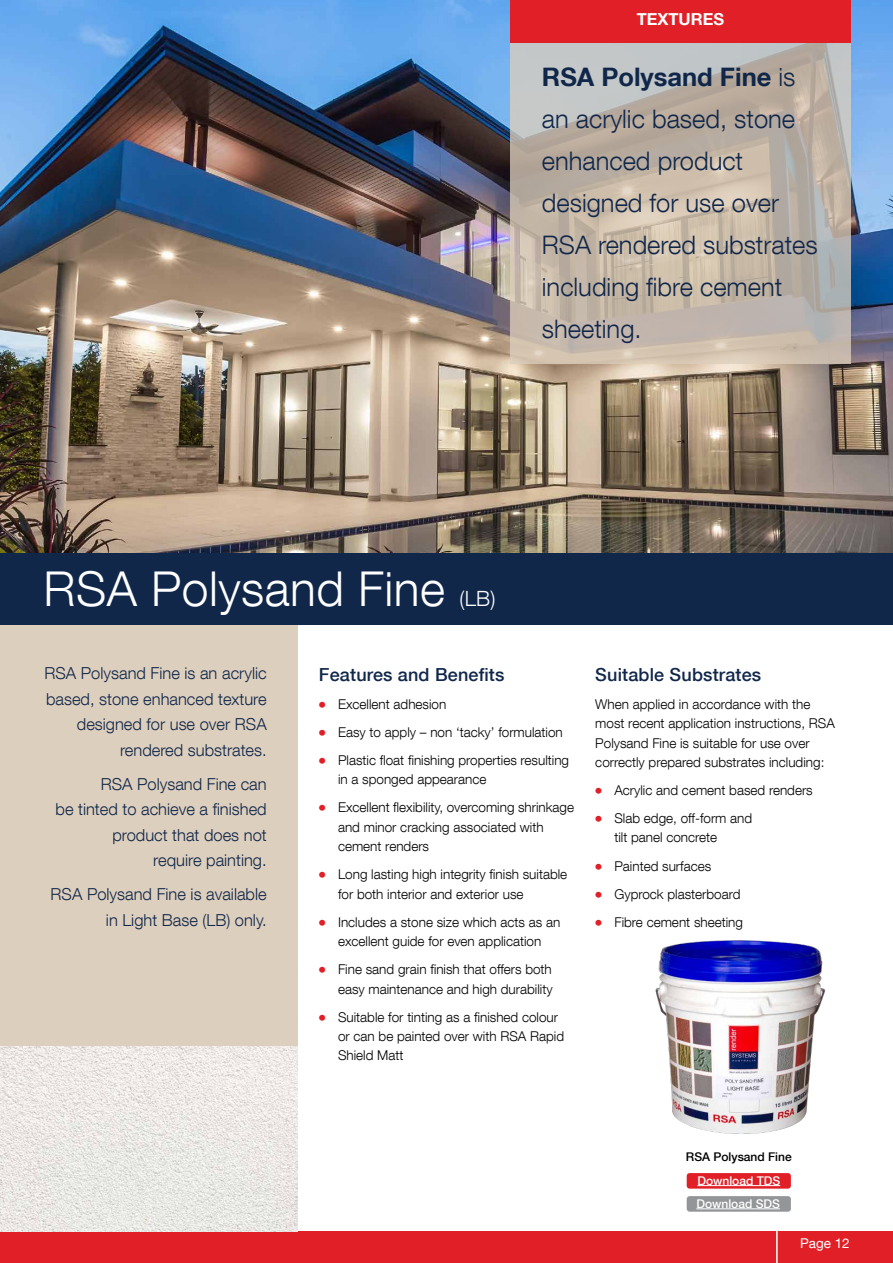
<style>
.page{position:relative;width:893px;height:1263px;background:#fff}
.page>*{position:absolute;margin:0;border:0;box-sizing:border-box;transform-origin:0 0}
.t1{font:300 48px "Helvetica Neue LT Com";letter-spacing:.01em;color:#fff}
.t2{font:300 25.5px/42px "Helvetica Neue LT Com";color:#11274a}
.t3{font:300 21px "Helvetica Neue LT Com";color:#fff}
.t4{font:500 18px "Helvetica Neue LT Com";letter-spacing:.01em;color:#11274a}
.t5{font:300 16.5px/25.5px "Helvetica Neue LT Com";color:#11274a;text-align:right}
.t6{font:700 16.5px "Helvetica Neue LT Com";color:#fff}
.t7{font:300 13.5px/19.5px "Helvetica Neue LT Com";color:#000}
.t8{font:13.5px "Helvetica Neue LT Com";color:#fff}
.t9{font:500 12px/23.2px "Helvetica Neue LT Com";color:#fff}
.t10{font:500 12px "Helvetica Neue LT Com";color:#000}
.s1{font-weight:700}
.s2{font-family:"Nauman";font-weight:700;color:#e11f27}
</style>
<div class="page">
<div style="left:0;top:1231px;width:893px;height:32px;background:#e11f27"></div>
<hr style="left:776px;top:1227px;width:2px;height:36px;background:#fff">
<img style="left:0;top:0;width:893px;height:553px">
<div style="left:0;top:576px;width:298px;height:655px;background:#ddcfbd"></div>
<img style="left:0;top:1046px;width:298px;height:185px">
<div style="left:0;top:553px;width:893px;height:72px;background:#11274a"></div>
<svg style="left:510px;top:43px;width:340px;height:321px;background:#c1b7ab"></svg>
<div style="left:510px;top:0;width:340px;height:43px;background:#e11f27"></div>
<div style="left:687px;top:1173px;width:104px;height:15px;background:#e11f27;border-radius:3px"></div>
<hr style="left:697px;top:1185px;width:83px;height:1px;background:#fff">
<img style="left:655px;top:940px;width:171px;height:194px">
<div style="left:687px;top:1196px;width:104px;height:16px;background:#939598;border-radius:3px"></div>
<hr style="left:696px;top:1208px;width:84px;height:1px;background:#fff">
<p class="t6" style="left:637px;top:8px;width:89px">TEXTURES</p>
<h2 class="t2" style="left:542px;top:56px;width:277px"><span class="s1">RSA Polysand Fine</span> is an acrylic based, stone enhanced product designed for use over<br>RSA rendered substrates including fibre cement sheeting.</h2>
<h1 class="t1" style="left:43px;top:559px;width:403px">RSA Polysand Fine</h1>
<h3 class="t3" style="left:459px;top:585px;width:38px">(LB)</h3>
<p class="t5" style="left:45px;top:660px;width:224px">RSA Polysand Fine is an acrylic based, stone enhanced texture designed for use over RSA rendered substrates.</p>
<p class="t5" style="left:56px;top:771px;width:213px">RSA Polysand Fine can<br>be tinted to achieve a finished product that does not<br>require painting.</p>
<p class="t5" style="left:51px;top:881px;width:218px">RSA Polysand Fine is available in Light Base (LB) only.</p>
<h3 class="t4" style="left:319px;top:663px;width:187px">Features and Benefits</h3>
<p class="t7" style="left:319px;top:694px;width:129px"><span class="s2">•</span> Excellent adhesion</p>
<p class="t7" style="left:319px;top:722px;width:245px"><span class="s2">•</span> Easy to apply – non ‘tacky’ formulation</p>
<p class="t7" style="left:338px;top:750px;width:233px;text-indent:-19px"><span class="s2">•</span> Plastic float finishing properties resulting in a sponged appearance</p>
<p class="t7" style="left:338px;top:797px;width:237px;text-indent:-19px"><span class="s2">•</span> Excellent flexibility, overcoming shrinkage and minor cracking associated with cement renders</p>
<p class="t7" style="left:338px;top:864px;width:231px;text-indent:-19px"><span class="s2">•</span> Long lasting high integrity finish suitable for both interior and exterior use</p>
<p class="t7" style="left:319px;top:912px;width:243px;text-align:center"><span class="s2">•</span> Includes a stone size which acts as an excellent guide for even application</p>
<p class="t7" style="left:319px;top:959px;width:235px;text-align:right"><span class="s2">•</span> Fine sand grain finish that offers both easy maintenance and high durability</p>
<p class="t7" style="left:338px;top:1007px;width:228px;text-indent:-19px"><span class="s2">•</span> Suitable for tinting as a finished colour or can be painted over with RSA Rapid<br>Shield Matt</p>
<h3 class="t4" style="left:595px;top:663px;width:167px">Suitable Substrates</h3>
<p class="t7" style="left:595px;top:694px;width:241px">When applied in accordance with the most recent application instructions, RSA Polysand Fine is suitable for use over correctly prepared substrates including:</p>
<p class="t7" style="left:595px;top:780px;width:219px"><span class="s2">•</span> Acrylic and cement based renders</p>
<p class="t7" style="left:614px;top:808px;width:139px;text-indent:-19px"><span class="s2">•</span> Slab edge, off-form and tilt panel concrete</p>
<p class="t7" style="left:595px;top:856px;width:117px"><span class="s2">•</span> Painted surfaces</p>
<p class="t7" style="left:595px;top:884px;width:147px"><span class="s2">•</span> Gyprock plasterboard</p>
<p class="t7" style="left:595px;top:912px;width:149px"><span class="s2">•</span> Fibre cement sheeting</p>
<p class="t10" style="left:686px;top:1150px;width:107px">RSA Polysand Fine</p>
<p class="t9" style="left:696px;top:1169px;width:85px">Download TDS<br>Download SDS</p>
<p class="t8" style="left:800px;top:1234px;width:51px">Page 12</p>
</div>
